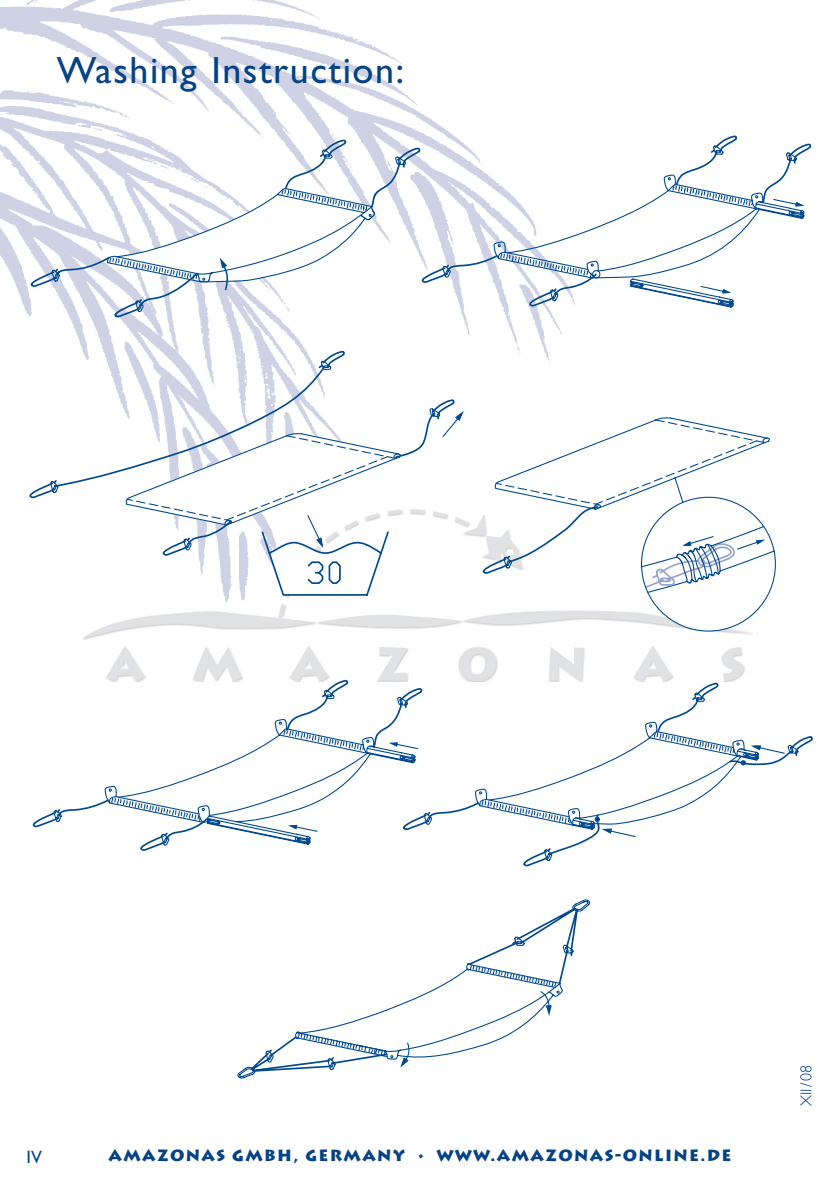
<style>
.page{position:relative;width:840px;height:1191px;background:#fff}
.page>*{position:absolute;margin:0;border:0;box-sizing:border-box;transform-origin:0 0}
.t1{font:38px "Gill Sans";letter-spacing:.04em;color:#054286}
.t2{font:18px "Gill Sans";color:#054286}
.t3{font:900 16px "Lithos";letter-spacing:.085em;color:#054286}
.t4{font:300 16px "Gill Sans";color:#054286}
</style>
<div class="page">
<img style="left:83px;top:624px;width:669px;height:57px">
<img style="left:0;top:0;width:562px;height:624px">
<svg style="left:55px;top:140px;width:365px;height:177px"></svg>
<svg style="left:401px;top:160px;width:5px;height:7px"></svg>
<svg style="left:31px;top:267px;width:29px;height:21px"></svg>
<svg style="left:107px;top:152px;width:268px;height:152px"></svg>
<svg style="left:445px;top:135px;width:365px;height:39px"></svg>
<svg style="left:497px;top:145px;width:300px;height:29px"></svg>
<svg style="left:421px;top:263px;width:20px;height:21px"></svg>
<svg style="left:441px;top:174px;width:364px;height:134px"></svg>
<svg style="left:499px;top:148px;width:305px;height:145px"></svg>
<svg style="left:53px;top:350px;width:402px;height:206px"></svg>
<svg style="left:441px;top:408px;width:24px;height:30px"></svg>
<svg style="left:29px;top:411px;width:406px;height:186px"></svg>
<svg style="left:494px;top:437px;width:281px;height:194px"></svg>
<svg style="left:494px;top:417px;width:274px;height:152px"></svg>
<svg style="left:482px;top:482px;width:118px;height:92px"></svg>
<svg style="left:639px;top:538px;width:105px;height:55px"></svg>
<svg style="left:755px;top:539px;width:9px;height:6px"></svg>
<svg style="left:33px;top:810px;width:24px;height:18px"></svg>
<svg style="left:57px;top:680px;width:365px;height:142px"></svg>
<svg style="left:111px;top:692px;width:686px;height:164px"></svg>
<svg style="left:249px;top:899px;width:341px;height:173px"></svg>
<h1 class="t1" style="left:57px;top:57px;width:348px">Washing Instruction:</h1>
<p class="t2" style="left:27px;top:1150px;width:17px">IV</p>
<p class="t3" style="left:108px;top:1146px;width:624px">AMAZONAS GMBH, GERMANY • WWW.AMAZONAS-ONLINE.DE</p>
<p class="t4" style="left:800px;top:1106px;width:43px;rotate:-90deg">XII/08</p>
</div>
